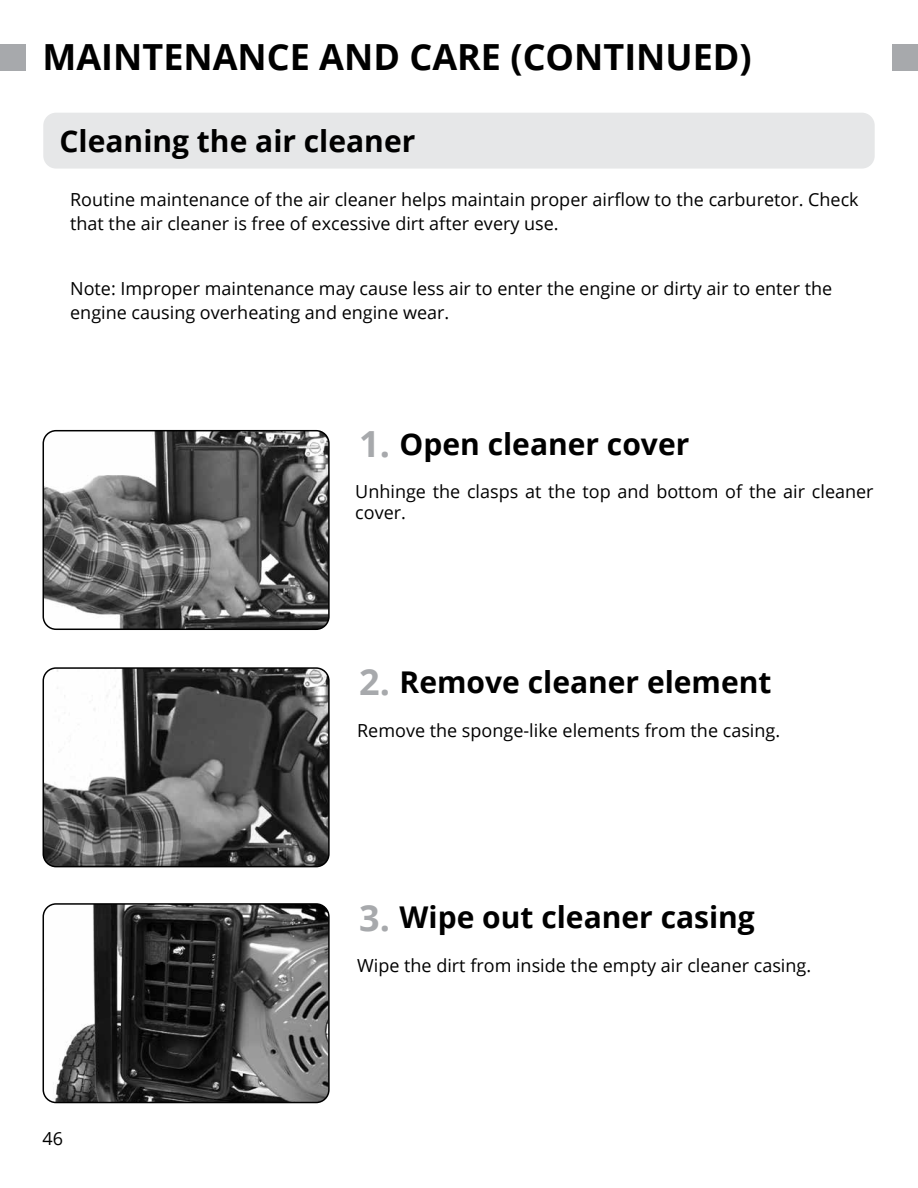
<style>
.page{position:relative;width:918px;height:1188px;background:#fff}
.page>*{position:absolute;margin:0;border:0;box-sizing:border-box;transform-origin:0 0}
.t1{font:700 36px "Open Sans";color:#000}
.t2{font:700 36px "Open Sans";color:#a7a9ac}
.t3{font:700 30px "Open Sans";color:#000}
.t4{font:18px/24px "Open Sans";color:#000}
</style>
<div class="page">
<div style="left:43px;top:113px;width:832px;height:56px;background:#e6e7e8;border-radius:13px"></div>
<img style="left:43px;top:431px;width:284px;height:198px">
<div style="left:43px;top:430px;width:287px;height:200px;border:2px solid #000;border-radius:13px"></div>
<img style="left:43px;top:668px;width:284px;height:199px">
<div style="left:43px;top:667px;width:287px;height:200px;border:2px solid #000;border-radius:13px"></div>
<img style="left:43px;top:904px;width:284px;height:199px">
<div style="left:43px;top:903px;width:287px;height:200px;border:2px solid #000;border-radius:13px"></div>
<div style="left:0;top:44px;width:26px;height:27px;background:#a7a9ac"></div>
<div style="left:892px;top:44px;width:26px;height:27px;background:#a7a9ac"></div>
<h1 class="t1" style="left:43px;top:32px;width:711px">MAINTENANCE AND CARE (CONTINUED)</h1>
<h2 class="t3" style="left:60px;top:120px;width:357px">Cleaning the air cleaner</h2>
<p class="t4" style="left:70px;top:187px;width:790px">Routine maintenance of the air cleaner helps maintain proper airflow to the carburetor. Check that the air cleaner is free of excessive dirt after every use.</p>
<p class="t4" style="left:70px;top:276px;width:764px">Note: Improper maintenance may cause less air to enter the engine or dirty air to enter the engine causing overheating and engine wear.</p>
<h1 class="t2" style="left:359px;top:419px;width:32px">1.</h1>
<h2 class="t3" style="left:400px;top:423px;width:291px">Open cleaner cover</h2>
<p class="t4" style="left:355px;top:481px;width:520px;line-height:21px">Unhinge the clasps at the top and bottom of the air cleaner cover.</p>
<h1 class="t2" style="left:359px;top:657px;width:32px">2.</h1>
<h2 class="t3" style="left:400px;top:661px;width:373px">Remove cleaner element</h2>
<p class="t4" style="left:357px;top:718px;width:425px">Remove the sponge-like elements from the casing.</p>
<h1 class="t2" style="left:359px;top:892px;width:32px">3.</h1>
<h2 class="t3" style="left:400px;top:896px;width:357px">Wipe out cleaner casing</h2>
<p class="t4" style="left:43px;top:1126px;width:22px">46</p>
<p class="t4" style="left:357px;top:953px;width:456px">Wipe the dirt from inside the empty air cleaner casing.</p>
</div>
